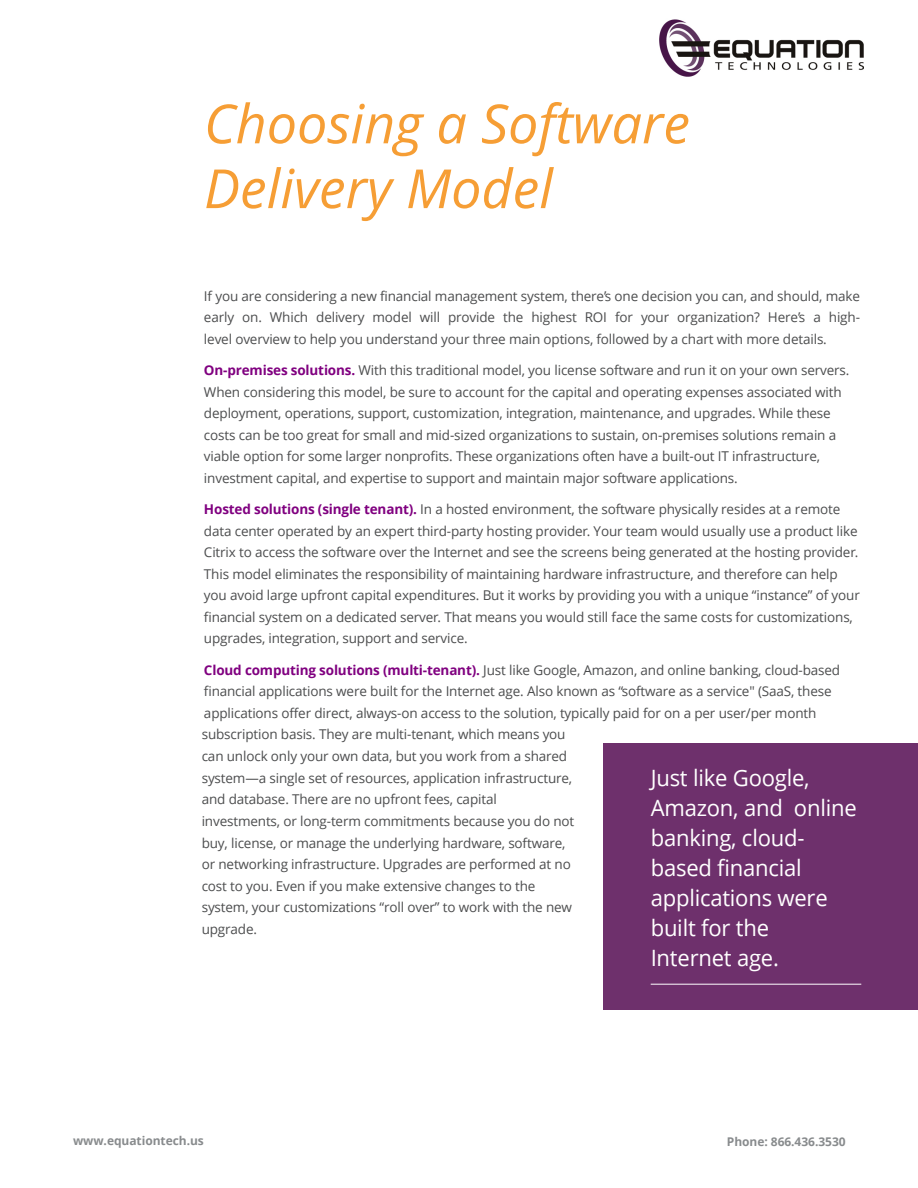
<style>
.page{position:relative;width:918px;height:1188px;background:#fff}
.page>*{position:absolute;margin:0;border:0;box-sizing:border-box;transform-origin:0 0}
.Chapter_Title_Italic{font:italic 54px/64.8px "Open Sans";color:#f69e35}
.DB_Pull_Quote_3{font:22.5px/30px "Open Sans";letter-spacing:-.01em;color:#fff}
.Chapter_Title_Italic-2{font:13.5px/21.5px "Open Sans";letter-spacing:-.01em;color:#4c4d4e}
.Body_Copy{font:13.5px/21.6px "Open Sans";letter-spacing:-.01em;color:#4c4d4e}
.t1{font:700 12px "Open Sans";letter-spacing:-.005em;color:#888b8d}
.s1{font-weight:700;color:#800080}
</style>
<div class="page">
<div style="left:604px;top:743px;width:314px;height:266px;background:#6e306c"></div>
<hr style="left:651px;top:984px;width:210px;height:1px;background:#fff">
<img style="left:659px;top:19px;width:204px;height:58px">
<p class="Chapter_Title_Italic" style="left:204px;top:90px;width:487px">Choosing a Software<br>Delivery Model</p>
<p class="Chapter_Title_Italic-2" style="left:204px;top:285px;width:658px;text-align:justify">If you are considering a new financial management system, there’s one decision you can, and should, make early on. Which delivery model will provide the highest ROI for your organization? Here’s a high&shy;level overview to help you understand your three main options, followed by a chart with more details.</p>
<p class="Chapter_Title_Italic-2" style="left:204px;top:359px;width:647px"><span class="s1">On-premises solutions.</span> With this traditional model, you license software and run it on your own servers.<br>When considering this model, be sure to account for the capital and operating expenses associated with deployment, operations, support, customization, integration, maintenance, and upgrades. While these costs can be too great for small and mid-sized organizations to sustain, on-premises solutions remain a viable option for some larger nonprofits. These organizations often have a built-out IT infrastructure, investment capital, and expertise to support and maintain major software applications.</p>
<p class="Chapter_Title_Italic-2" style="left:204px;top:498px;width:657px"><span class="s1">Hosted solutions (single tenant).</span> In a hosted environment, the software physically resides at a remote data center operated by an expert third-party hosting provider. Your team would usually use a product like Citrix to access the software over the Internet and see the screens being generated at the hosting provider.<br>This model eliminates the responsibility of maintaining hardware infrastructure, and therefore can help you avoid large upfront capital expenditures. But it works by providing you with a unique “instance” of your financial system on a dedicated server. That means you would still face the same costs for customizations, upgrades, integration, support and service.</p>
<p class="Chapter_Title_Italic-2" style="left:202px;top:659px;width:640px"><span class="s1">Cloud computing solutions (multi-tenant).</span> Just like Google, Amazon, and online banking, cloud-based financial applications were built for the Internet age. Also known as “software as a service" (SaaS, these applications offer direct, always-on access to the solution, typically paid for on a per user/per month subscription basis. They are multi-tenant, which means you<br>can unlock only your own data, but you work from a shared</p>
<p class="DB_Pull_Quote_3" style="left:651px;top:763px;width:208px">Just like Google,<br>Amazon, and online banking, cloud&shy;based financial applications were built for the<br>Internet age.</p>
<p class="Body_Copy" style="left:202px;top:767px;width:374px">system—a single set of resources, application infrastructure, and database. There are no upfront fees, capital investments, or long-term commitments because you do not buy, license, or manage the underlying hardware, software, or networking infrastructure. Upgrades are performed at no cost to you. Even if you make extensive changes to the system, your customizations “roll over” to work with the new upgrade.</p>
<p class="t1" style="left:73px;top:1132px;width:132px">www.equationtech.us</p>
<p class="t1" style="left:727px;top:1133px;width:120px">Phone: 866.436.3530</p>
</div>
